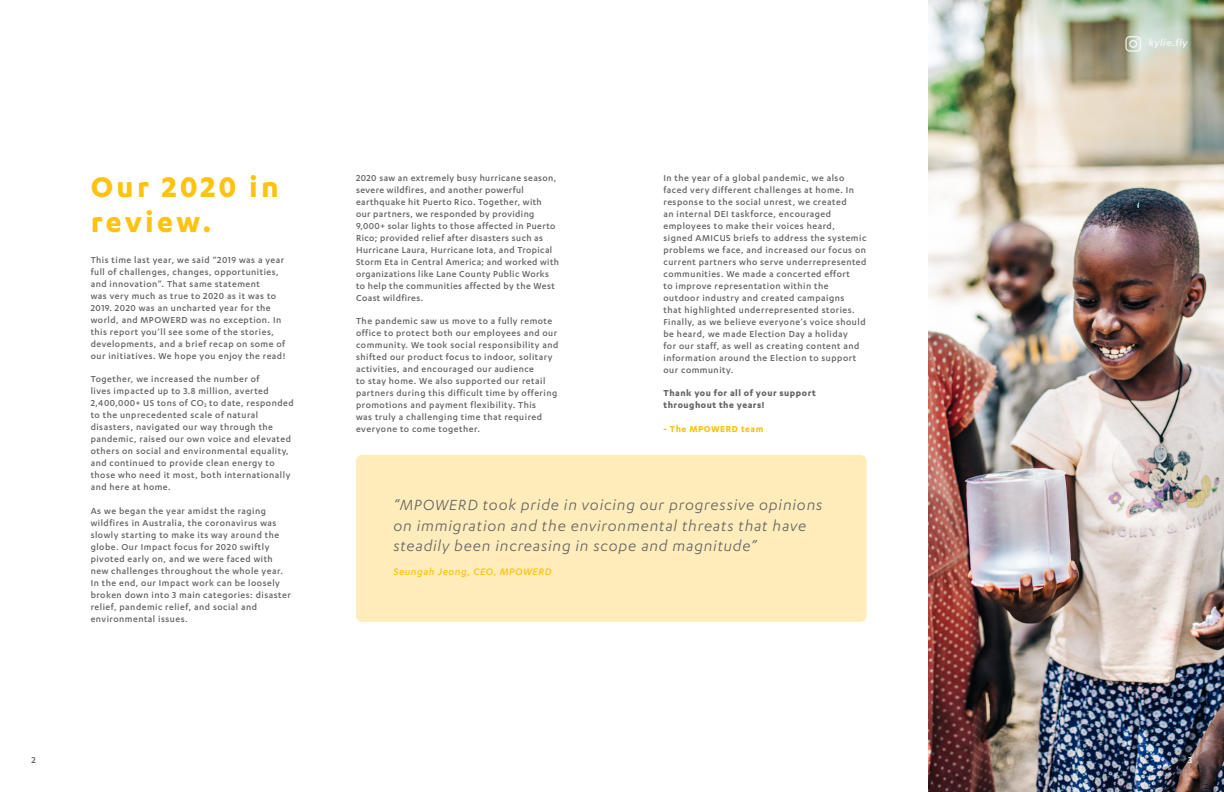
<style>
.page{position:relative;width:1224px;height:792px;background:#fff}
.page>*{position:absolute;margin:0;border:0;box-sizing:border-box;transform-origin:0 0}
.t1{font:700 33px/35px "Karbon";letter-spacing:.1em;color:#fec210}
.t2{font:italic 17px/20.4px "Karbon";letter-spacing:.05em;color:#626360}
.t3{font:italic 500 11px "Karbon";letter-spacing:.05em;color:#fec210}
.t4{font:italic 500 11px "Karbon";letter-spacing:.05em;color:#fff}
.t5{font:500 10px/12px "Karbon";letter-spacing:.05em;color:#626360}
.t6{font:700 10px/12px "Karbon";letter-spacing:.05em;color:#626360}
.t7{font:700 10px "Karbon";letter-spacing:.05em;color:#fec210}
.t8{font:500 10px "Karbon";color:#fff}
.s1{font-size:5.8px}
</style>
<div class="page">
<img style="left:929px;top:0;width:295px;height:792px">
<div style="left:356px;top:455px;width:511px;height:167px;background:#feecbb;border-radius:6px"></div>
<svg style="left:1125px;top:36px;width:16px;height:16px"></svg>
<p class="t1" style="left:91px;top:168px;width:190px">Our 2020 in review.</p>
<p class="t5" style="left:663px;top:172px;width:204px">In the year of a global pandemic, we also faced very different challenges at home. In response to the social unrest, we created<br>an internal DEI taskforce, encouraged employees to make their voices heard, signed AMICUS briefs to address the systemic problems we face, and increased our focus on current partners who serve underrepresented communities. We made a concerted effort<br>to improve representation within the outdoor industry and created campaigns<br>that highlighted underrepresented stories.<br>Finally, as we believe everyone’s voice should be heard, we made Election Day a holiday<br>for our staff, as well as creating content and information around the Election to support our community.</p>
<p class="t6" style="left:663px;top:387px;width:154px">Thank you for all of your support throughout the years!</p>
<p class="t7" style="left:663px;top:423px;width:102px">- The MPOWERD team</p>
<p class="t5" style="left:356px;top:172px;width:205px">2020 saw an extremely busy hurricane season, severe wildfires, and another powerful earthquake hit Puerto Rico. Together, with<br>our partners, we responded by providing 9,000+ solar lights to those affected in Puerto Rico; provided relief after disasters such as Hurricane Laura, Hurricane Iota, and Tropical Storm Eta in Central America; and worked with organizations like Lane County Public Works to help the communities affected by the West Coast wildfires.</p>
<p class="t5" style="left:356px;top:315px;width:204px">The pandemic saw us move to a fully remote office to protect both our employees and our community. We took social responsibility and shifted our product focus to indoor, solitary activities, and encouraged our audience<br>to stay home. We also supported our retail partners during this difficult time by offering promotions and payment flexibility. This<br>was truly a challenging time that required everyone to come together.</p>
<p class="t5" style="left:91px;top:254px;width:196px">This time last year, we said “2019 was a year full of challenges, changes, opportunities, and innovation”. That same statement<br>was very much as true to 2020 as it was to 2019. 2020 was an uncharted year for the world, and MPOWERD was no exception. In this report you’ll see some of the stories, developments, and a brief recap on some of our initiatives. We hope you enjoy the read!</p>
<p class="t5" style="left:91px;top:373px;width:205px">Together, we increased the number of<br>lives impacted up to 3.8 million, averted 2,400,000+ US tons of CO<span class="s1">2</span> to date, responded to the unprecedented scale of natural disasters, navigated our way through the pandemic, raised our own voice and elevated others on social and environmental equality, and continued to provide clean energy to those who need it most, both internationally and here at home.</p>
<p class="t5" style="left:91px;top:504px;width:202px">As we began the year amidst the raging wildfires in Australia, the coronavirus was slowly starting to make its way around the globe. Our Impact focus for 2020 swiftly pivoted early on, and we were faced with new challenges throughout the whole year.<br>In the end, our Impact work can be loosely broken down into 3 main categories: disaster relief, pandemic relief, and social and environmental issues.</p>
<p class="t2" style="left:393px;top:494px;width:430px">“MPOWERD took pride in voicing our progressive opinions on immigration and the environmental threats that have steadily been increasing in scope and magnitude”</p>
<p class="t3" style="left:393px;top:566px;width:160px">Seungah Jeong, CEO, MPOWERD</p>
<p class="t4" style="left:1149px;top:37px;width:41px">kylie.fly</p>
<p class="t5" style="left:32px;top:753px;width:6px">2</p>
<p class="t8" style="left:1188px;top:754px;width:6px">3</p>
</div>
